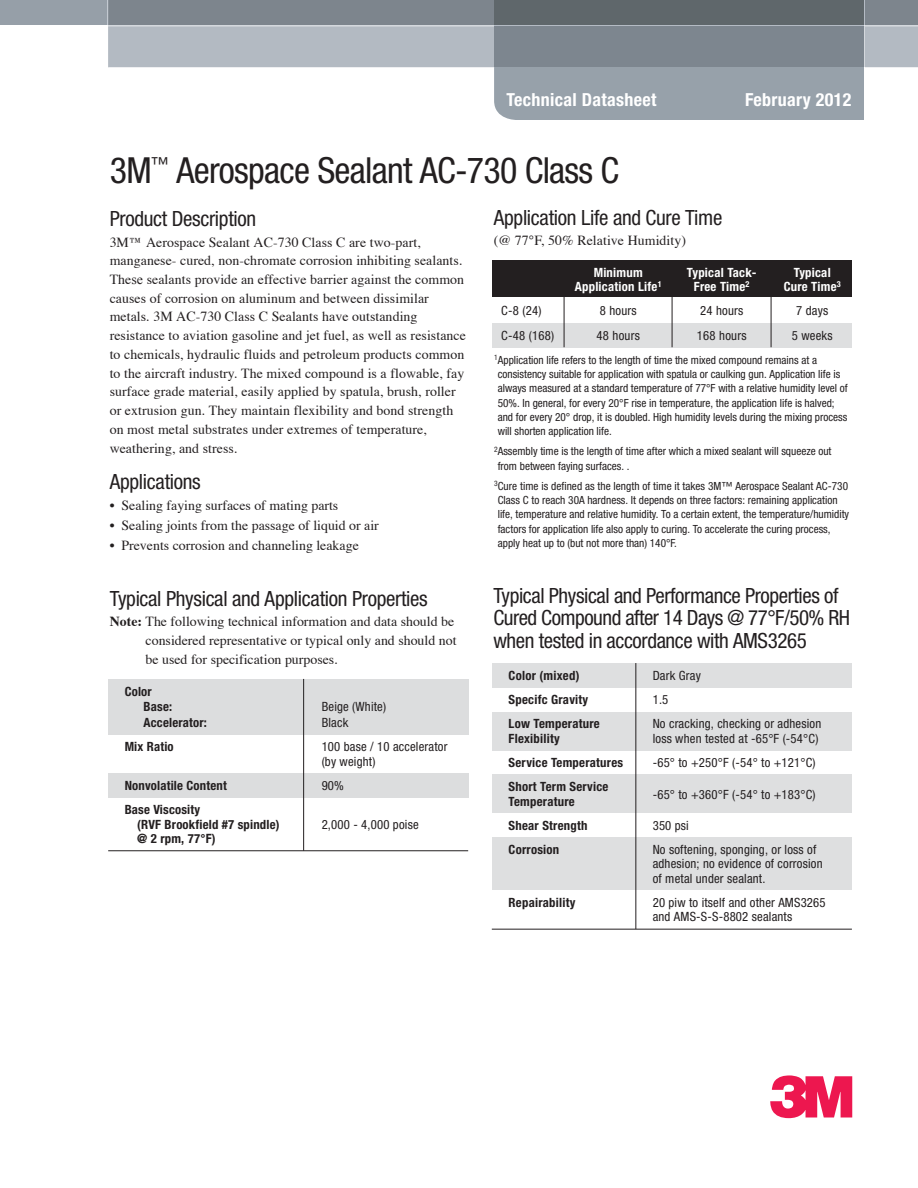
<style>
.page{position:relative;width:918px;height:1188px;background:#fff}
.page>*{position:absolute;margin:0;border:0;box-sizing:border-box;transform-origin:0 0}
.t1{font:60px "Logo 3 M Font";color:#ed174f}
.t2{font:condensed 36px "Helvetica Neue";letter-spacing:-.02em;color:#231f20}
.t3{font:condensed 21px/22.5px "Helvetica Neue";letter-spacing:-.02em;color:#231f20}
.t4{font:700 condensed 18px "Helvetica Neue";letter-spacing:.02em;color:#fff}
.t5{font:13.8px/18.8px "Times";letter-spacing:.005em;color:#231f20}
.t6{font:condensed 12.75px/14.2px "Helvetica Neue";letter-spacing:.015em;color:#231f20}
.t7{font:700 condensed 12.75px/15.8px "Helvetica Neue";letter-spacing:.02em;color:#231f20}
.t8{font:700 condensed 12.75px "Helvetica Neue";letter-spacing:.02em;color:#fff}
.t9{font:700 condensed 12.75px "Helvetica Neue";color:#231f20}
.t10{font:condensed 11.25px/14.2px "Helvetica Neue";color:#231f20}
.s1{font-family:"Times New Roman"}
.s2{font-weight:700}
</style>
<div class="page">
<div style="left:492px;top:712px;width:360px;height:38px;background:#dedfe0"></div>
<div style="left:492px;top:775px;width:360px;height:38px;background:#dedfe0"></div>
<div style="left:492px;top:837px;width:360px;height:53px;background:#dedfe0"></div>
<div style="left:492px;top:663px;width:360px;height:24px;background:#dedfe0"></div>
<div style="left:494px;top:67px;width:370px;height:53px;background:#97a1aa"></div>
<svg style="left:0;top:0;width:918px;height:67px;background:#949ba2"></svg>
<div style="left:108px;top:679px;width:360px;height:55px;background:#dcddde"></div>
<div style="left:108px;top:773px;width:360px;height:24px;background:#dcddde"></div>
<hr style="left:108px;top:850px;width:360px;height:1px;background:#231f20">
<hr style="left:303px;top:679px;width:1px;height:172px;background:#231f20">
<hr style="left:492px;top:929px;width:360px;height:1px;background:#231f20">
<hr style="left:635px;top:663px;width:1px;height:266px;background:#231f20">
<div style="left:492px;top:323px;width:360px;height:24px;background:#dedfe0"></div>
<div style="left:492px;top:260px;width:360px;height:37px;background:#231f20"></div>
<hr style="left:564px;top:295px;width:1px;height:52px;background:#231f20">
<hr style="left:672px;top:295px;width:1px;height:52px;background:#231f20">
<hr style="left:771px;top:295px;width:1px;height:52px;background:#231f20">
<h3 class="t4" style="left:506px;top:93px;width:152px">Technical Datasheet</h3>
<h3 class="t4" style="left:745px;top:93px;width:108px">February 2012</h3>
<h2 class="t2" style="left:110px;top:157px;width:511px">3M<sup>™</sup> Aerospace Sealant AC-730 Class C</h2>
<h3 class="t3" style="left:110px;top:209px;width:148px">Product Description</h3>
<p class="t5" style="left:110px;top:234px;width:358px">3M™ Aerospace Sealant AC-730 Class C are two-part, manganese- cured, non-chromate corrosion inhibiting sealants.<br>The<span class="s1">se</span> sealants provide an effective barrier against the common causes of corrosion on aluminum and between dissimilar metals. 3M AC-730 Class C Sealants have outstanding resistance to aviation gasoline and jet fuel, as well as resistance to chemicals, hydraulic fluids and petroleum products common to the aircraft industry. The mixed compound is a flowable, fay surface grade material, easily applied by spatula, brush, roller or extrusion gun. They maintain flexibility and bond strength on most metal substrates under extremes of temperature, weathering, and stress.</p>
<h3 class="t3" style="left:110px;top:473px;width:93px">Applications</h3>
<p class="t5" style="left:110px;top:497px;width:230px">• Sealing faying surfaces of mating parts</p>
<p class="t5" style="left:110px;top:517px;width:271px">• Sealing joints from the passage of liquid or air</p>
<p class="t5" style="left:110px;top:537px;width:251px">• Prevents corrosion and channeling leakage</p>
<h3 class="t3" style="left:494px;top:208px;width:230px">Application Life and Cure Time</h3>
<p class="t5" style="left:494px;top:232px;width:194px">(@ 77°F, 50% Relative Humidity)</p>
<p class="t8" style="left:594px;top:268px;width:51px">Minimum</p>
<p class="t8" style="left:687px;top:268px;width:71px">Typical Tack-</p>
<p class="t8" style="left:794px;top:268px;width:39px">Typical</p>
<p class="t8" style="left:575px;top:282px;width:88px">Application Life<sup>1</sup></p>
<p class="t8" style="left:694px;top:282px;width:57px">Free Time<sup>2</sup></p>
<p class="t8" style="left:784px;top:282px;width:59px">Cure Time<sup>3</sup></p>
<p class="t6" style="left:501px;top:305px;width:42px">C-8 (24)</p>
<p class="t6" style="left:600px;top:305px;width:39px">8 hours</p>
<p class="t6" style="left:700px;top:305px;width:45px">24 hours</p>
<p class="t6" style="left:796px;top:305px;width:34px">7 days</p>
<p class="t6" style="left:501px;top:329px;width:55px">C-48 (168)</p>
<p class="t6" style="left:597px;top:329px;width:45px">48 hours</p>
<p class="t6" style="left:697px;top:329px;width:51px">168 hours</p>
<p class="t6" style="left:792px;top:329px;width:43px">5 weeks</p>
<p class="t10" style="left:498px;top:354px;width:352px;text-indent:-4px"><sup>1</sup>Application life refers to the length of time the mixed compound remains at a consistency suitable for application with spatula or caulking gun. Application life is always measured at a standard temperature of 77°F with a relative humidity level of 50%. In general, for every 20°F rise in temperature, the application life is halved; and for every 20° drop, it is doubled. High humidity levels during the mixing process will shorten application life.</p>
<p class="t10" style="left:498px;top:445px;width:335px;text-indent:-4px"><sup>2</sup>Assembly time is the length of time after which a mixed sealant will squeeze out from between faying surfaces. .</p>
<p class="t10" style="left:498px;top:480px;width:353px;text-indent:-4px"><sup>3</sup>Cure time is defined as the length of time it takes 3M™ Aerospace Sealant AC-730<br>Class C to reach 30A hardness. It depends on three factors: remaining application life, temperature and relative humidity. To a certain extent, the temperature/humidity factors for application life also apply to curing. To accelerate the curing process, apply heat up to (but not more than) 140°F.</p>
<h3 class="t3" style="left:110px;top:589px;width:320px">Typical Physical and Application Properties</h3>
<p class="t5" style="left:146px;top:613px;width:312px;text-indent:-36px"><span class="s2">Note:</span> The following technical information and data should be considered representative or typical only and should not be used for specification purposes.</p>
<p class="t7" style="left:144px;top:684px;width:30px;text-indent:-19px">Color<br>Base:</p>
<p class="t6" style="left:322px;top:701px;width:66px">Beige (White)</p>
<p class="t7" style="left:144px;top:716px;width:65px">Accelerator:</p>
<p class="t6" style="left:322px;top:716px;width:28px">Black</p>
<p class="t7" style="left:125px;top:740px;width:51px">Mix Ratio</p>
<p class="t6" style="left:322px;top:741px;width:127px">100 base / 10 accelerator (by weight)</p>
<p class="t7" style="left:125px;top:779px;width:104px">Nonvolatile Content</p>
<p class="t6" style="left:322px;top:779px;width:24px">90%</p>
<p class="t7" style="left:137px;top:804px;width:144px;line-height:14.2px;text-indent:-13px">Base Viscosity<br>(RVF Brookfield #7 spindle)</p>
<p class="t6" style="left:322px;top:818px;width:99px">2,000 - 4,000 poise</p>
<p class="t9" style="left:137px;top:831px;width:80px">@ 2 rpm, 77°F)</p>
<h3 class="t3" style="left:493px;top:586px;width:358px">Typical Physical and Performance Properties of<br>Cured Compound after 14 Days @ 77°F/50% RH when tested in accordance with AMS3265</h3>
<p class="t7" style="left:509px;top:668px;width:72px">Color (mixed)</p>
<p class="t6" style="left:653px;top:669px;width:50px">Dark Gray</p>
<p class="t7" style="left:509px;top:693px;width:81px">Specifc Gravity</p>
<p class="t6" style="left:653px;top:694px;width:17px">1.5</p>
<p class="t7" style="left:509px;top:717px;width:93px">Low Temperature</p>
<p class="t6" style="left:653px;top:718px;width:170px">No cracking, checking or adhesion</p>
<p class="t7" style="left:509px;top:731px;width:53px">Flexibility</p>
<p class="t6" style="left:653px;top:732px;width:167px">loss when tested at -65°F (-54°C)</p>
<p class="t7" style="left:509px;top:756px;width:116px">Service Temperatures</p>
<p class="t6" style="left:653px;top:757px;width:164px">-65° to +250°F (-54° to +121°C)</p>
<p class="t7" style="left:509px;top:780px;width:101px">Short Term Service</p>
<p class="t6" style="left:653px;top:788px;width:164px">-65° to +360°F (-54° to +183°C)</p>
<p class="t7" style="left:509px;top:790px;width:80px;line-height:24.3px">Temperature<br>Shear Strength</p>
<p class="t6" style="left:653px;top:819px;width:38px">350 psi</p>
<p class="t7" style="left:509px;top:843px;width:52px">Corrosion</p>
<p class="t6" style="left:653px;top:844px;width:171px">No softening, sponging, or loss of adhesion; no evidence of corrosion of metal under sealant.</p>
<p class="t7" style="left:509px;top:896px;width:68px">Repairability</p>
<p class="t6" style="left:653px;top:896px;width:174px">20 piw to itself and other AMS3265 and AMS-S-S-8802 sealants</p>
<h1 class="t1" style="left:770px;top:1068px;width:97px">3</h1>
</div>
